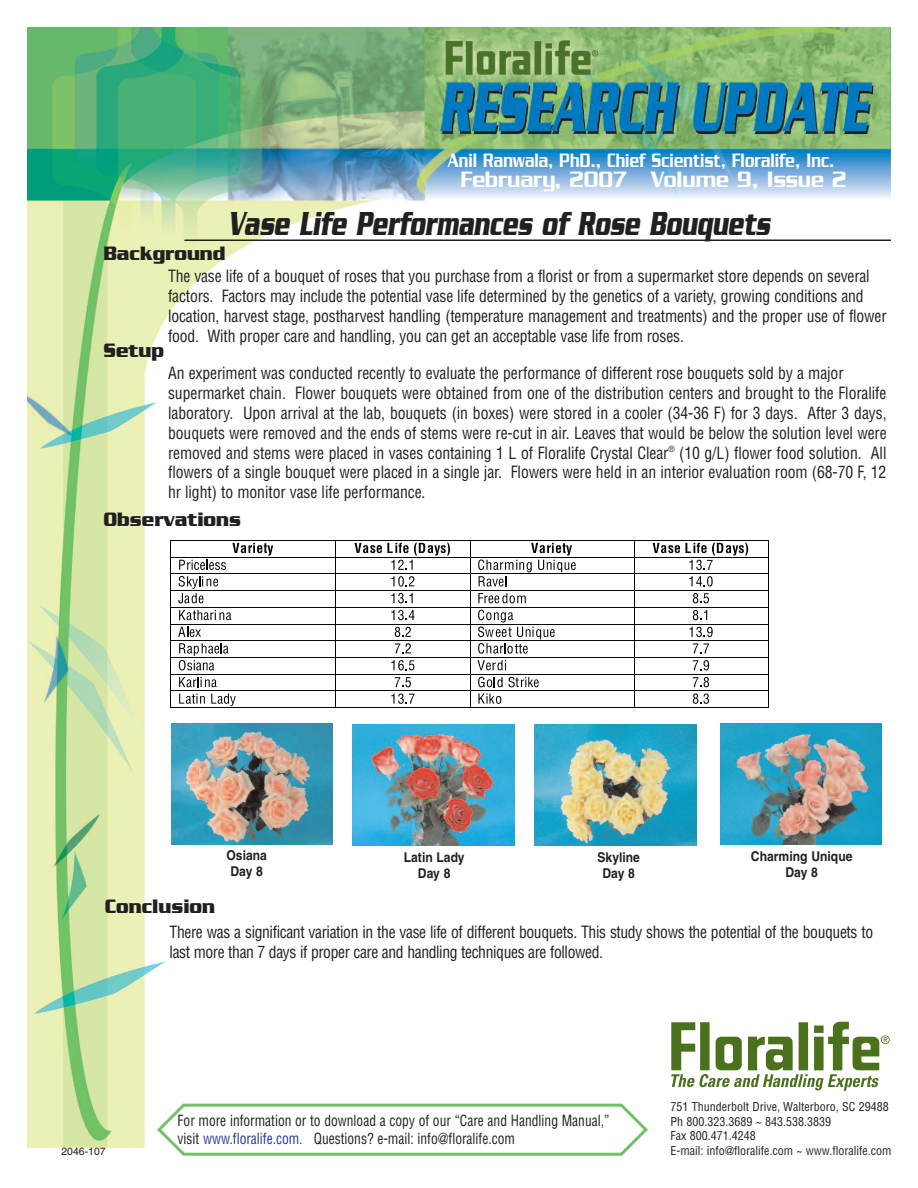
<style>
.page{position:relative;width:918px;height:1188px;background:#fff}
.page>*{position:absolute;margin:0;border:0;box-sizing:border-box;transform-origin:0 0}
.t1{font:italic 700 36px "Serpentine";letter-spacing:.01em;color:#231f20;scale:.6 1}
.t2{font:500 24px "Serpentine";color:#fff;scale:.85 1}
.t3{font:500 21px "Serpentine";letter-spacing:.005em;color:#fff;scale:.7 1}
.t4{font:700 21px "Serpentine";color:#231f20;scale:.85 1}
.t5{font:condensed 16.5px/19.8px "Helvetica";letter-spacing:-.005em;color:#231f20;scale:.95 1}
.t6{font:condensed 16.5px/19.8px "Helvetica";letter-spacing:-.025em;color:#231f20;scale:.95 1}
.t7{font:condensed 15px/18px "Helvetica";color:#231f20;scale:.9 1}
.t8{font:700 13.5px/16.2px "Helvetica";color:#231f20;text-align:center;scale:.9 1}
.t9{font:condensed 12px/14.4px "Helvetica";color:#231f20}
.t10{font:10.5px "Helvetica";color:#231f20}
.s1{color:#293795}
</style>
<div class="page">
<img style="left:27px;top:27px;width:864px;height:1120px">
<hr style="left:184px;top:240px;width:707px;height:1px;background:#231f20">
<svg style="left:671px;top:1022px;width:219px;height:69px"></svg>
<svg style="left:157px;top:1104px;width:491px;height:52px"></svg>
<img style="left:171px;top:723px;width:162px;height:121px">
<img style="left:353px;top:725px;width:161px;height:121px">
<img style="left:535px;top:725px;width:162px;height:121px">
<img style="left:720px;top:723px;width:162px;height:121px">
<svg style="left:232px;top:543px;width:41px;height:13px"></svg>
<hr style="left:171px;top:540px;width:164px;height:1px;background:#050504">
<hr style="left:336px;top:540px;width:134px;height:1px;background:#050504">
<hr style="left:471px;top:540px;width:163px;height:1px;background:#050504">
<hr style="left:635px;top:540px;width:133px;height:1px;background:#050504">
<svg style="left:179px;top:560px;width:47px;height:10px"></svg>
<svg style="left:355px;top:543px;width:95px;height:27px"></svg>
<svg style="left:653px;top:543px;width:95px;height:27px"></svg>
<hr style="left:171px;top:557px;width:164px;height:1px;background:#050504">
<hr style="left:336px;top:557px;width:134px;height:1px;background:#050504">
<hr style="left:471px;top:557px;width:163px;height:1px;background:#050504">
<hr style="left:635px;top:557px;width:133px;height:1px;background:#050504">
<svg style="left:391px;top:576px;width:23px;height:11px"></svg>
<svg style="left:478px;top:543px;width:98px;height:44px"></svg>
<svg style="left:689px;top:576px;width:24px;height:11px"></svg>
<hr style="left:171px;top:573px;width:164px;height:1px;background:#050504">
<hr style="left:336px;top:573px;width:134px;height:1px;background:#050504">
<hr style="left:471px;top:573px;width:163px;height:1px;background:#050504">
<hr style="left:635px;top:573px;width:133px;height:1px;background:#050504">
<svg style="left:178px;top:576px;width:40px;height:27px"></svg>
<svg style="left:391px;top:593px;width:22px;height:10px"></svg>
<svg style="left:478px;top:593px;width:48px;height:10px"></svg>
<svg style="left:693px;top:593px;width:16px;height:10px"></svg>
<hr style="left:171px;top:590px;width:164px;height:1px;background:#050504">
<hr style="left:336px;top:590px;width:134px;height:1px;background:#050504">
<hr style="left:471px;top:590px;width:163px;height:1px;background:#050504">
<hr style="left:635px;top:590px;width:133px;height:1px;background:#050504">
<svg style="left:179px;top:610px;width:52px;height:10px"></svg>
<svg style="left:391px;top:610px;width:23px;height:10px"></svg>
<svg style="left:693px;top:610px;width:14px;height:10px"></svg>
<hr style="left:171px;top:607px;width:164px;height:1px;background:#050504">
<hr style="left:336px;top:607px;width:134px;height:1px;background:#050504">
<hr style="left:471px;top:607px;width:163px;height:1px;background:#050504">
<hr style="left:635px;top:607px;width:133px;height:1px;background:#050504">
<svg style="left:178px;top:627px;width:23px;height:10px"></svg>
<svg style="left:395px;top:627px;width:16px;height:10px"></svg>
<svg style="left:689px;top:627px;width:24px;height:10px"></svg>
<hr style="left:171px;top:624px;width:164px;height:1px;background:#050504">
<hr style="left:336px;top:624px;width:134px;height:1px;background:#050504">
<hr style="left:471px;top:624px;width:163px;height:1px;background:#050504">
<hr style="left:635px;top:624px;width:133px;height:1px;background:#050504">
<svg style="left:395px;top:643px;width:16px;height:10px"></svg>
<svg style="left:478px;top:610px;width:77px;height:44px"></svg>
<svg style="left:693px;top:643px;width:16px;height:10px"></svg>
<hr style="left:171px;top:640px;width:164px;height:1px;background:#050504">
<hr style="left:336px;top:640px;width:134px;height:1px;background:#050504">
<hr style="left:471px;top:640px;width:163px;height:1px;background:#050504">
<hr style="left:635px;top:640px;width:133px;height:1px;background:#050504">
<svg style="left:179px;top:643px;width:49px;height:27px"></svg>
<svg style="left:391px;top:660px;width:23px;height:10px"></svg>
<svg style="left:478px;top:660px;width:28px;height:10px"></svg>
<svg style="left:693px;top:660px;width:16px;height:10px"></svg>
<hr style="left:171px;top:657px;width:164px;height:1px;background:#050504">
<hr style="left:336px;top:657px;width:134px;height:1px;background:#050504">
<hr style="left:471px;top:657px;width:163px;height:1px;background:#050504">
<hr style="left:635px;top:657px;width:133px;height:1px;background:#050504">
<svg style="left:179px;top:677px;width:38px;height:10px"></svg>
<svg style="left:395px;top:677px;width:16px;height:10px"></svg>
<svg style="left:478px;top:677px;width:25px;height:10px"></svg>
<svg style="left:509px;top:677px;width:30px;height:10px"></svg>
<svg style="left:693px;top:677px;width:16px;height:10px"></svg>
<hr style="left:171px;top:674px;width:164px;height:1px;background:#050504">
<hr style="left:336px;top:674px;width:134px;height:1px;background:#050504">
<hr style="left:471px;top:674px;width:163px;height:1px;background:#050504">
<hr style="left:635px;top:674px;width:133px;height:1px;background:#050504">
<svg style="left:179px;top:693px;width:26px;height:11px"></svg>
<svg style="left:211px;top:693px;width:25px;height:13px"></svg>
<svg style="left:391px;top:693px;width:24px;height:11px"></svg>
<svg style="left:478px;top:693px;width:23px;height:11px"></svg>
<svg style="left:693px;top:693px;width:16px;height:11px"></svg>
<hr style="left:171px;top:691px;width:164px;height:1px;background:#050504">
<hr style="left:336px;top:691px;width:134px;height:1px;background:#050504">
<hr style="left:471px;top:691px;width:163px;height:1px;background:#050504">
<hr style="left:635px;top:691px;width:133px;height:1px;background:#050504">
<svg style="left:170px;top:540px;width:1px;height:169px"></svg>
<hr style="left:171px;top:708px;width:164px;height:1px;background:#050504">
<svg style="left:335px;top:540px;width:1px;height:169px"></svg>
<hr style="left:336px;top:708px;width:134px;height:1px;background:#050504">
<svg style="left:470px;top:540px;width:1px;height:169px"></svg>
<hr style="left:471px;top:708px;width:163px;height:1px;background:#050504">
<svg style="left:634px;top:540px;width:1px;height:169px"></svg>
<hr style="left:635px;top:708px;width:133px;height:1px;background:#050504">
<svg style="left:768px;top:540px;width:1px;height:169px"></svg>
<p class="t3" style="left:448px;top:154px;width:554px">Anil Ranwala, PhD., Chief Scientist, Floralife, Inc.</p>
<h2 class="t2" style="left:461px;top:172px;width:455px">February, 2007 Volume 9, Issue 2</h2>
<h1 class="t1" style="left:228px;top:212px;width:905px">Vase Life Performances of Rose Bouquets</h1>
<p class="t5" style="left:168px;top:267px;width:758px">The vase life of a bouquet of roses that you purchase from a florist or from a supermarket store depends on several factors. Factors may include the potential vase life determined by the genetics of a variety, growing conditions and location, harvest stage, postharvest handling (temperature management and treatments) and the proper use of flower food. With proper care and handling, you can get an acceptable vase life from roses.</p>
<p class="t5" style="left:168px;top:364px;width:758px">An experiment was conducted recently to evaluate the performance of different rose bouquets sold by a major supermarket chain. Flower bouquets were obtained from one of the distribution centers and brought to the Floralife laboratory. Upon arrival at the lab, bouquets (in boxes) were stored in a cooler (34-36 F) for 3 days. After 3 days, bouquets were removed and the ends of stems were re-cut in air. Leaves that would be below the solution level were removed and stems were placed in vases containing 1 L of Floralife Crystal Clear<sup>®</sup> (10 g/L) flower food solution. All flowers of a single bouquet were placed in a single jar. Flowers were held in an interior evaluation room (68-70 F, 12 hr light) to monitor vase life performance.</p>
<p class="t4" style="left:103px;top:246px;width:145px">Background</p>
<p class="t4" style="left:103px;top:343px;width:73px">Setup</p>
<p class="t4" style="left:103px;top:513px;width:163px">Observations</p>
<p class="t4" style="left:105px;top:900px;width:131px">Conclusion</p>
<p class="t8" style="left:226px;top:848px;width:47px;text-align:left">Osiana<br>Day 8</p>
<p class="t8" style="left:404px;top:850px;width:69px">Latin Lady<br>Day 8</p>
<p class="t8" style="left:597px;top:850px;width:49px">Skyline<br>Day 8</p>
<p class="t8" style="left:751px;top:849px;width:114px">Charming Unique<br>Day 8</p>
<p class="t10" style="left:61px;top:1148px;width:46px">2046-107</p>
<p class="t6" style="left:170px;top:922px;width:742px">There was a significant variation in the vase life of different bouquets. This study shows the potential of the bouquets to last more than 7 days if proper care and handling techniques are followed.</p>
<p class="t7" style="left:178px;top:1112px;width:481px">For more information or to download a copy of our “Care and Handling Manual,” visit <span class="s1">www.floralife.com.</span> Questions? e-mail: info@floralife.com</p>
<p class="t9" style="left:670px;top:1100px;width:222px">751 Thunderbolt Drive, Walterboro, SC 29488<br>Ph 800.323.3689 ~ 843.538.3839<br>Fax 800.471.4248<br>E-mail: info@floralife.com ~ www.floralife.com</p>
</div>
